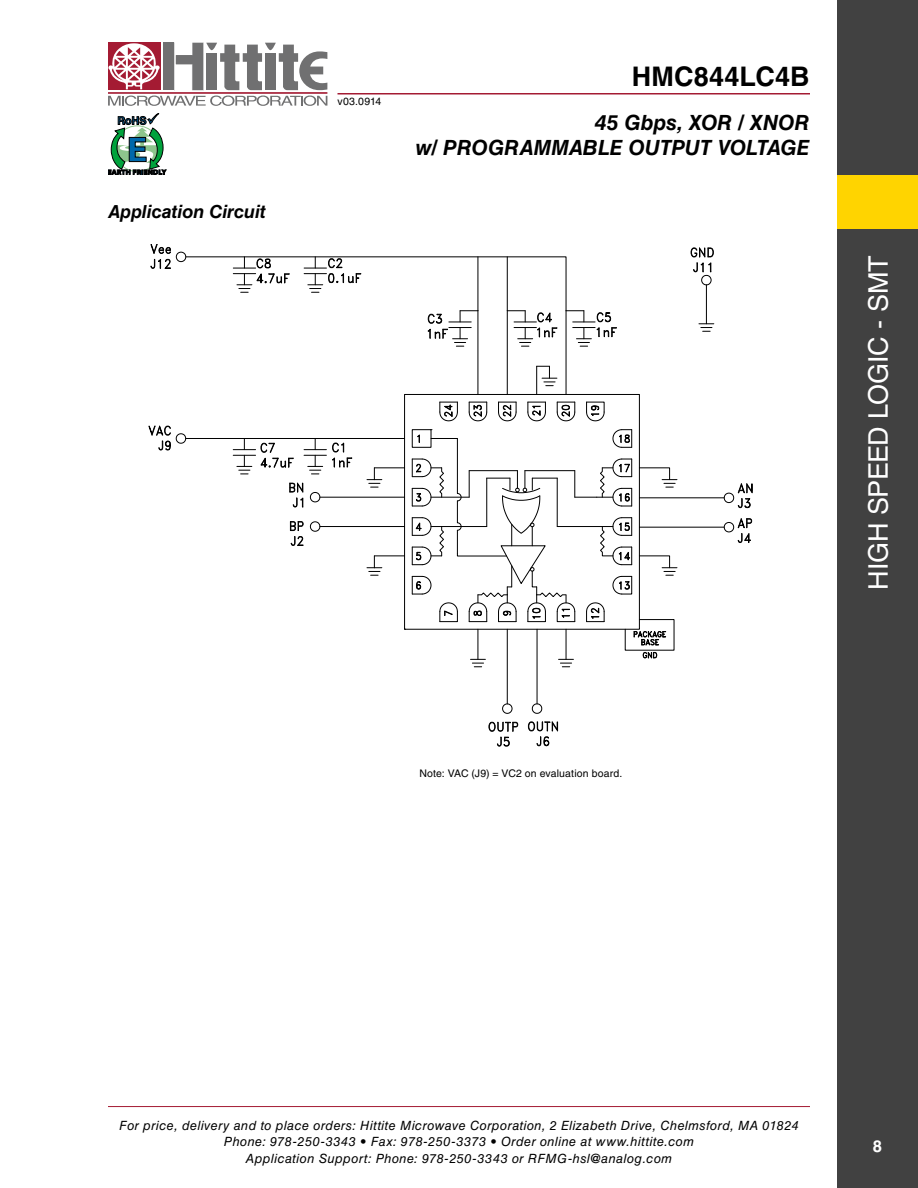
<style>
.page{position:relative;width:918px;height:1188px;background:#fff}
.page>*{position:absolute;margin:0;border:0;box-sizing:border-box;transform-origin:0 0}
.t1{font:27px "Helvetica LT Std";letter-spacing:-.01em;color:#fff}
.t2{font:700 27px "Helvetica LT Std";letter-spacing:.005em;color:#000}
.t3{font:italic 700 21px/25.2px "Helvetica LT Std";color:#000;text-align:right}
.t4{font:italic 700 18px "Helvetica LT Std";letter-spacing:-.005em;color:#000}
.t5{font:700 16.5px "Helvetica LT Std";color:#fff}
.t6{font:italic 12.75px/16.5px "Helvetica LT Std";letter-spacing:.035em;color:#000;text-align:center}
.t7{font:10.5px "Helvetica LT Std";letter-spacing:.015em;color:#000}
</style>
<div class="page">
<hr style="left:108px;top:1106px;width:702px;height:1px;background:#a41b33">
<div style="left:163px;top:43px;width:11px;height:47px;background:#707071"></div>
<div style="left:108px;top:43px;width:52px;height:47px;background:#a41b33"></div>
<hr style="left:108px;top:92px;width:219px;height:2px;background:#a41b33">
<svg style="left:176px;top:43px;width:151px;height:47px"></svg>
<svg style="left:108px;top:96px;width:219px;height:10px"></svg>
<svg style="left:108px;top:43px;width:52px;height:46px"></svg>
<hr style="left:338px;top:93px;width:472px;height:1px;background:#a41b33">
<svg style="left:108px;top:113px;width:58px;height:62px"></svg>
<div style="left:837px;top:0;width:81px;height:1188px;background:#414141"></div>
<div style="left:837px;top:175px;width:81px;height:54px;background:#ffd400"></div>
<svg style="left:624px;top:619px;width:51px;height:40px"></svg>
<div style="left:404px;top:394px;width:236px;height:236px;border:1px solid #000"></div>
<svg style="left:417px;top:434px;width:3px;height:9px"></svg>
<div style="left:412px;top:429px;width:19px;height:19px;border:1px solid #000"></div>
<svg style="left:612px;top:575px;width:21px;height:20px"></svg>
<svg style="left:586px;top:602px;width:19px;height:20px"></svg>
<svg style="left:612px;top:429px;width:20px;height:19px"></svg>
<svg style="left:586px;top:401px;width:19px;height:21px"></svg>
<svg style="left:498px;top:402px;width:19px;height:20px"></svg>
<svg style="left:556px;top:402px;width:20px;height:20px"></svg>
<svg style="left:527px;top:402px;width:19px;height:20px"></svg>
<svg style="left:468px;top:402px;width:20px;height:20px"></svg>
<svg style="left:439px;top:402px;width:19px;height:20px"></svg>
<hr style="left:557px;top:526px;width:56px;height:1px;background:#000">
<svg style="left:600px;top:517px;width:32px;height:49px"></svg>
<hr style="left:575px;top:497px;width:38px;height:1px;background:#000">
<svg style="left:597px;top:458px;width:35px;height:49px"></svg>
<hr style="left:457px;top:438px;width:1px;height:55px;background:#000">
<svg style="left:431px;top:438px;width:26px;height:1px"></svg>
<svg style="left:148px;top:425px;width:39px;height:26px"></svg>
<hr style="left:320px;top:497px;width:85px;height:1px;background:#000">
<svg style="left:289px;top:482px;width:32px;height:26px"></svg>
<svg style="left:290px;top:521px;width:31px;height:25px"></svg>
<hr style="left:374px;top:467px;width:31px;height:1px;background:#000">
<hr style="left:320px;top:526px;width:85px;height:1px;background:#000">
<hr style="left:374px;top:555px;width:31px;height:1px;background:#000">
<hr style="left:186px;top:438px;width:219px;height:1px;background:#000">
<hr style="left:478px;top:311px;width:1px;height:83px;background:#000">
<hr style="left:507px;top:311px;width:1px;height:83px;background:#000">
<svg style="left:536px;top:366px;width:21px;height:28px"></svg>
<hr style="left:566px;top:311px;width:1px;height:83px;background:#000">
<svg style="left:699px;top:323px;width:15px;height:9px"></svg>
<hr style="left:706px;top:285px;width:1px;height:39px;background:#000">
<svg style="left:690px;top:247px;width:24px;height:39px"></svg>
<svg style="left:150px;top:244px;width:467px;height:103px"></svg>
<hr style="left:507px;top:257px;width:1px;height:54px;background:#000">
<hr style="left:639px;top:497px;width:85px;height:1px;background:#000">
<hr style="left:639px;top:527px;width:85px;height:1px;background:#000">
<svg style="left:723px;top:483px;width:30px;height:25px"></svg>
<svg style="left:723px;top:518px;width:29px;height:25px"></svg>
<svg style="left:639px;top:467px;width:38px;height:21px"></svg>
<svg style="left:639px;top:555px;width:38px;height:21px"></svg>
<hr style="left:537px;top:629px;width:1px;height:75px;background:#000">
<svg style="left:502px;top:703px;width:11px;height:11px"></svg>
<svg style="left:531px;top:703px;width:12px;height:11px"></svg>
<svg style="left:471px;top:659px;width:14px;height:8px"></svg>
<svg style="left:559px;top:659px;width:14px;height:8px"></svg>
<svg style="left:488px;top:721px;width:31px;height:26px"></svg>
<svg style="left:528px;top:721px;width:31px;height:26px"></svg>
<hr style="left:478px;top:629px;width:1px;height:30px;background:#000">
<hr style="left:507px;top:629px;width:1px;height:75px;background:#000">
<hr style="left:566px;top:629px;width:1px;height:30px;background:#000">
<svg style="left:367px;top:556px;width:15px;height:20px"></svg>
<svg style="left:367px;top:468px;width:15px;height:20px"></svg>
<svg style="left:233px;top:439px;width:61px;height:35px"></svg>
<svg style="left:304px;top:439px;width:49px;height:35px"></svg>
<svg style="left:412px;top:458px;width:164px;height:164px"></svg>
<h3 class="t4" style="left:108px;top:201px;width:159px">Application Circuit</h3>
<p class="t7" style="left:338px;top:95px;width:45px">v03.0914</p>
<h1 class="t2" style="left:632px;top:60px;width:179px">HMC844LC4B</h1>
<h2 class="t3" style="left:416px;top:109px;width:396px">45 Gbps, XOR / XNOR<br>w/ PROGRAMMABLE OUTPUT VOLTAGE</h2>
<h1 class="t1" style="left:863px;top:590px;width:336px;rotate:-90deg">HIGH SPEED LOGIC - SMT</h1>
<p class="t7" style="left:419px;top:767px;width:204px">Note: VAC (J9) = VC2 on evaluation board.</p>
<p class="t6" style="left:119px;top:1117px;width:681px">For price, delivery and to place orders: Hittite Microwave Corporation, 2 Elizabeth Drive, Chelmsford, MA 01824<br>Phone: 978-250-3343 • Fax: 978-250-3373 • Order online at www.hittite.com<br>Application Support: Phone: 978-250-3343 or RFMG-hsl@analog.com</p>
<p class="t5" style="left:873px;top:1136px;width:11px">8</p>
</div>
